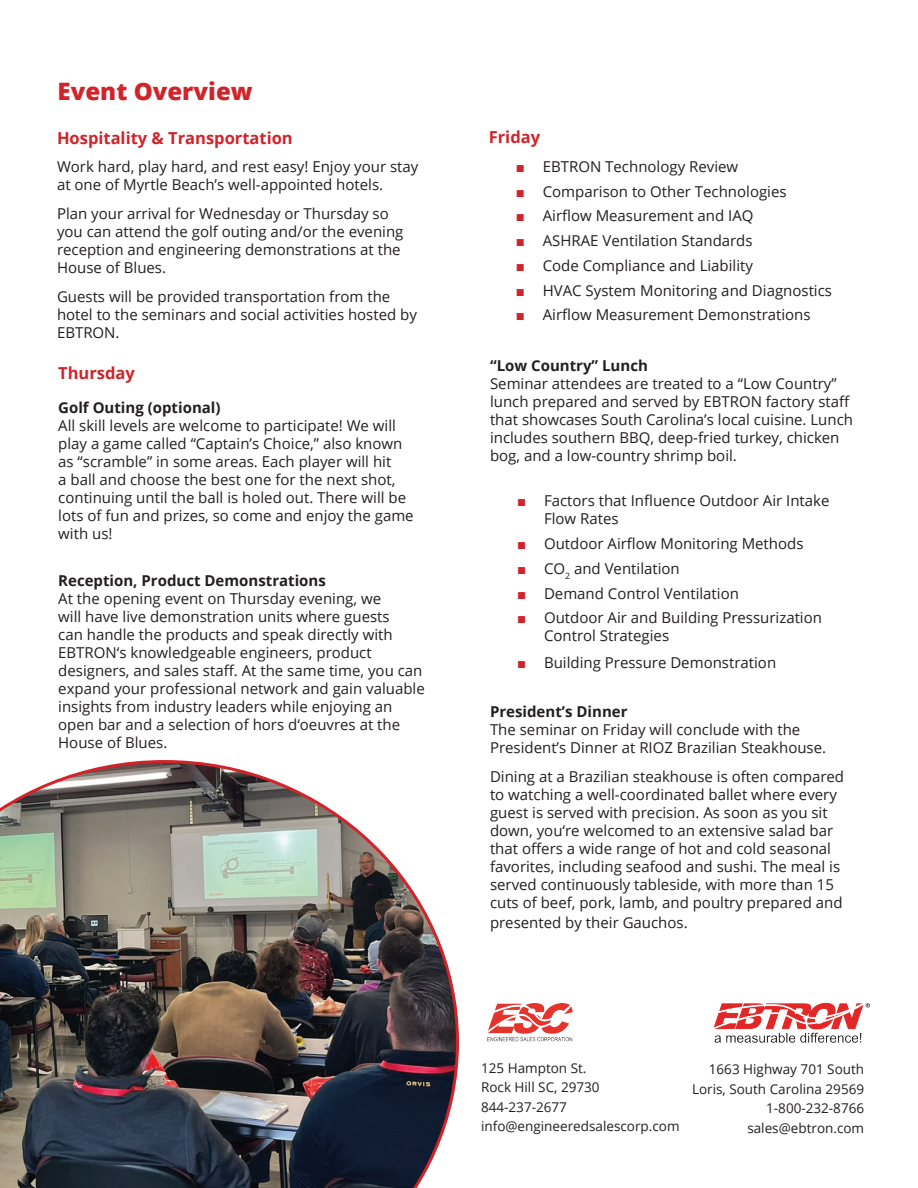
<style>
.page{position:relative;width:918px;height:1188px;background:#fff}
.page>*{position:absolute;margin:0;border:0;box-sizing:border-box;transform-origin:0 0}
.t1{font:800 24px "Open Sans";color:#d1232a}
.t2{font:700 16.5px "Open Sans";color:#d1232a}
.t3{font:15px/18px "Open Sans";color:#231f20}
.t4{font:700 15px "Open Sans";color:#231f20}
.t5{font:13.5px/19.5px "Open Sans";color:#231f20;text-align:right}
.s1{font-family:"Arial";color:#d1232a}
</style>
<div class="page">
<img style="left:0;top:760px;width:459px;height:428px">
<img style="left:714px;top:1002px;width:155px;height:41px">
<img style="left:487px;top:1003px;width:86px;height:39px">
<h1 class="t1" style="left:58px;top:73px;width:197px">Event Overview</h1>
<p class="t2" style="left:57px;top:127px;width:237px">Hospitality &amp; Transportation</p>
<p class="t3" style="left:57px;top:157px;width:363px">Work hard, play hard, and rest easy! Enjoy your stay at one of Myrtle Beach’s well-appointed hotels.</p>
<p class="t3" style="left:57px;top:204px;width:348px">Plan your arrival for Wednesday or Thursday so you can attend the golf outing and/or the evening reception and engineering demonstrations at the House of Blues.</p>
<p class="t3" style="left:57px;top:287px;width:362px">Guests will be provided transportation from the hotel to the seminars and social activities hosted by<br>EBTRON.</p>
<p class="t2" style="left:58px;top:362px;width:78px">Thursday</p>
<p class="t4" style="left:58px;top:397px;width:164px">Golf Outing (optional)</p>
<p class="t3" style="left:58px;top:416px;width:357px">All skill levels are welcome to participate! We will play a game called “Captain’s Choice,” also known as “scramble” in some areas. Each player will hit<br>a ball and choose the best one for the next shot, continuing until the ball is holed out. There will be lots of fun and prizes, so come and enjoy the game with us!</p>
<p class="t4" style="left:58px;top:570px;width:269px">Reception, Product Demonstrations</p>
<p class="t3" style="left:58px;top:589px;width:368px">At the opening event on Thursday evening, we<br>will have live demonstration units where guests<br>can handle the products and speak directly with EBTRON‘s knowledgeable engineers, product designers, and sales staff. At the same time, you can expand your professional network and gain valuable insights from industry leaders while enjoying an open bar and a selection of hors d‘oeuvres at the House of Blues.</p>
<p class="t2" style="left:489px;top:125px;width:53px">Friday</p>
<p class="t3" style="left:516px;top:157px;width:224px"><span class="s1">■</span> EBTRON Technology Review</p>
<p class="t3" style="left:516px;top:182px;width:272px"><span class="s1">■</span> Comparison to Other Technologies</p>
<p class="t3" style="left:516px;top:207px;width:239px"><span class="s1">■</span> Airflow Measurement and IAQ</p>
<p class="t3" style="left:516px;top:231px;width:238px"><span class="s1">■</span> ASHRAE Ventilation Standards</p>
<p class="t3" style="left:516px;top:256px;width:239px"><span class="s1">■</span> Code Compliance and Liability</p>
<p class="t3" style="left:516px;top:281px;width:318px"><span class="s1">■</span> HVAC System Monitoring and Diagnostics</p>
<p class="t3" style="left:516px;top:306px;width:296px"><span class="s1">■</span> Airflow Measurement Demonstrations</p>
<p class="t4" style="left:490px;top:355px;width:159px">“Low Country” Lunch</p>
<p class="t3" style="left:490px;top:375px;width:365px">Seminar attendees are treated to a “Low Country” lunch prepared and served by EBTRON factory staff that showcases South Carolina’s local cuisine. Lunch includes southern BBQ, deep-fried turkey, chicken bog, and a low-country shrimp boil.</p>
<p class="t3" style="left:544px;top:491px;width:287px;text-indent:-27px"><span class="s1">■</span> Factors that Influence Outdoor Air Intake<br>Flow Rates</p>
<p class="t3" style="left:517px;top:534px;width:288px"><span class="s1">■</span> Outdoor Airflow Monitoring Methods</p>
<p class="t3" style="left:517px;top:559px;width:164px"><span class="s1">■</span> CO<sub>2</sub> and Ventilation</p>
<p class="t3" style="left:517px;top:584px;width:223px"><span class="s1">■</span> Demand Control Ventilation</p>
<p class="t3" style="left:544px;top:608px;width:280px;text-indent:-27px"><span class="s1">■</span> Outdoor Air and Building Pressurization<br>Control Strategies</p>
<p class="t3" style="left:517px;top:653px;width:261px"><span class="s1">■</span> Building Pressure Demonstration</p>
<p class="t4" style="left:490px;top:701px;width:139px">President’s Dinner</p>
<p class="t3" style="left:490px;top:720px;width:338px">The seminar on Friday will conclude with the<br>President’s Dinner at RIOZ Brazilian Steakhouse.</p>
<p class="t3" style="left:490px;top:767px;width:356px">Dining at a Brazilian steakhouse is often compared to watching a well-coordinated ballet where every guest is served with precision. As soon as you sit down, you‘re welcomed to an extensive salad bar that offers a wide range of hot and cold seasonal favorites, including seafood and sushi. The meal is served continuously tableside, with more than 15 cuts of beef, pork, lamb, and poultry prepared and</p>
<p class="t3" style="left:490px;top:913px;width:199px">presented by their Gauchos.</p>
<p class="t5" style="left:481px;top:1058px;width:200px;text-align:left">125 Hampton St.<br>Rock Hill SC, 29730<br>844-237-2677 info@engineeredsalescorp.com</p>
<p class="t5" style="left:692px;top:1059px;width:174px">1663 Highway 701 South<br>Loris, South Carolina 29569<br>1-800-232-8766 sales@ebtron.com</p>
</div>
